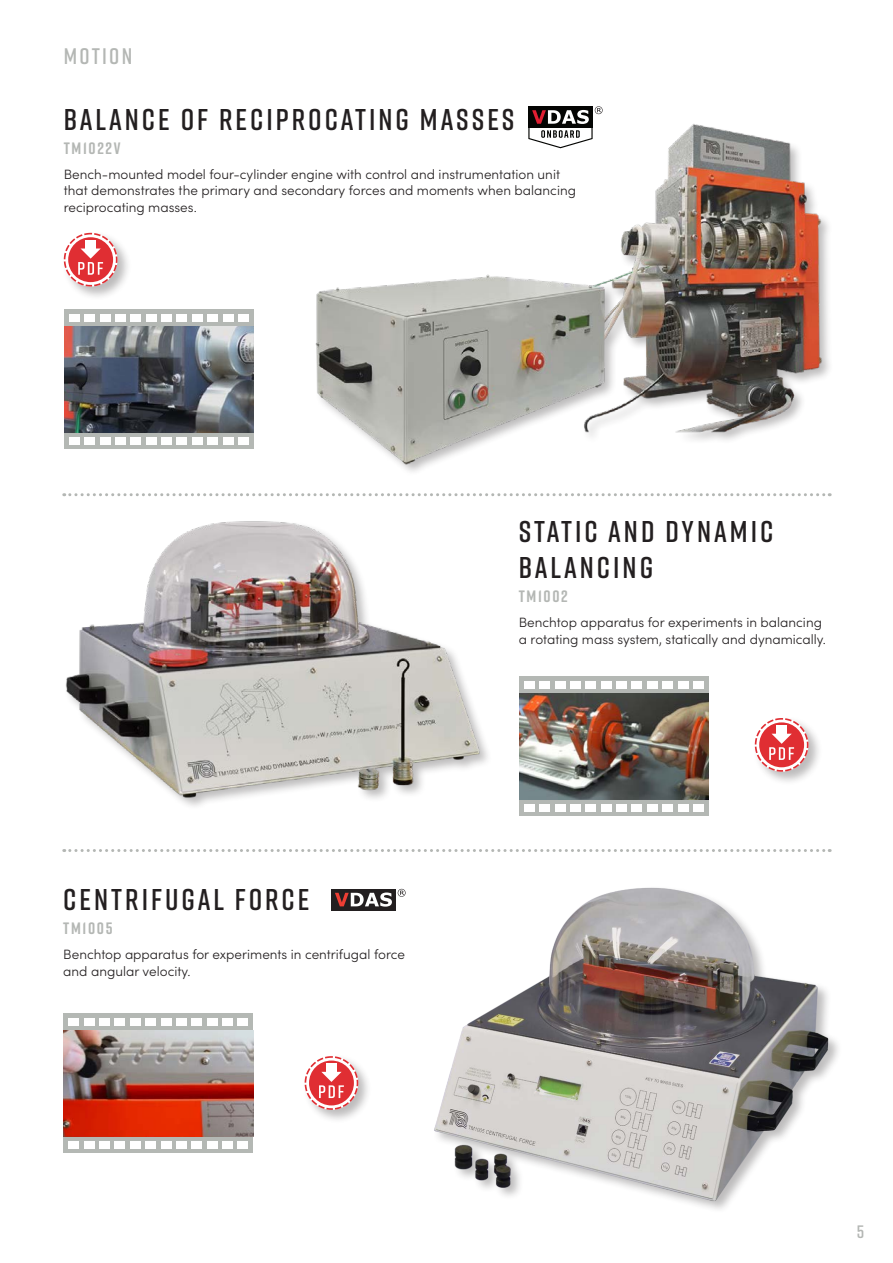
<style>
.page{position:relative;width:893px;height:1263px;background:#fff}
.page>*{position:absolute;margin:0;border:0;box-sizing:border-box;transform-origin:0 0}
.Product_name{font:600 30px/36px "Rift";letter-spacing:.1em;color:#231f20}
.Subject_area{font:600 22.5px "Rift";letter-spacing:.1em;color:#b4b7b4}
.t1{font:600 18px "Rift";color:#b4b7b4}
.Product_code{font:700 16.5px "Rift";letter-spacing:.1em;color:#b4b7b4}
.Body_text{font:300 13.5px/16.5px "Sofia Pro";color:#231f20}
</style>
<div class="page">
<img style="left:315px;top:124px;width:514px;height:345px">
<img style="left:65px;top:521px;width:416px;height:280px">
<div style="left:64px;top:309px;width:190px;height:140px;background:#b4b8b4"></div>
<div style="left:69px;top:314px;width:11px;height:8px;background:#fff"></div>
<div style="left:84px;top:314px;width:11px;height:8px;background:#fff"></div>
<div style="left:100px;top:314px;width:10px;height:8px;background:#fff"></div>
<div style="left:115px;top:314px;width:11px;height:8px;background:#fff"></div>
<div style="left:130px;top:314px;width:11px;height:8px;background:#fff"></div>
<div style="left:146px;top:314px;width:10px;height:8px;background:#fff"></div>
<div style="left:161px;top:314px;width:11px;height:8px;background:#fff"></div>
<div style="left:177px;top:314px;width:10px;height:8px;background:#fff"></div>
<div style="left:192px;top:314px;width:11px;height:8px;background:#fff"></div>
<div style="left:207px;top:314px;width:11px;height:8px;background:#fff"></div>
<div style="left:223px;top:314px;width:10px;height:8px;background:#fff"></div>
<div style="left:238px;top:314px;width:11px;height:8px;background:#fff"></div>
<div style="left:69px;top:437px;width:11px;height:8px;background:#fff"></div>
<div style="left:84px;top:437px;width:11px;height:8px;background:#fff"></div>
<div style="left:100px;top:437px;width:10px;height:8px;background:#fff"></div>
<div style="left:115px;top:437px;width:11px;height:8px;background:#fff"></div>
<div style="left:130px;top:437px;width:11px;height:8px;background:#fff"></div>
<div style="left:146px;top:437px;width:10px;height:8px;background:#fff"></div>
<div style="left:161px;top:437px;width:11px;height:8px;background:#fff"></div>
<div style="left:177px;top:437px;width:10px;height:8px;background:#fff"></div>
<div style="left:192px;top:437px;width:11px;height:8px;background:#fff"></div>
<div style="left:207px;top:437px;width:11px;height:8px;background:#fff"></div>
<div style="left:223px;top:437px;width:10px;height:8px;background:#fff"></div>
<div style="left:238px;top:437px;width:11px;height:8px;background:#fff"></div>
<img style="left:64px;top:327px;width:190px;height:105px">
<div style="left:519px;top:676px;width:190px;height:140px;background:#b4b8b4"></div>
<div style="left:524px;top:681px;width:11px;height:8px;background:#fff"></div>
<div style="left:539px;top:681px;width:11px;height:8px;background:#fff"></div>
<div style="left:555px;top:681px;width:10px;height:8px;background:#fff"></div>
<div style="left:570px;top:681px;width:11px;height:8px;background:#fff"></div>
<div style="left:585px;top:681px;width:11px;height:8px;background:#fff"></div>
<div style="left:601px;top:681px;width:10px;height:8px;background:#fff"></div>
<div style="left:616px;top:681px;width:11px;height:8px;background:#fff"></div>
<div style="left:632px;top:681px;width:10px;height:8px;background:#fff"></div>
<div style="left:647px;top:681px;width:11px;height:8px;background:#fff"></div>
<div style="left:662px;top:681px;width:11px;height:8px;background:#fff"></div>
<div style="left:678px;top:681px;width:10px;height:8px;background:#fff"></div>
<div style="left:693px;top:681px;width:11px;height:8px;background:#fff"></div>
<div style="left:524px;top:804px;width:11px;height:7px;background:#fff"></div>
<div style="left:539px;top:804px;width:11px;height:7px;background:#fff"></div>
<div style="left:555px;top:804px;width:10px;height:7px;background:#fff"></div>
<div style="left:570px;top:804px;width:11px;height:7px;background:#fff"></div>
<div style="left:585px;top:804px;width:11px;height:7px;background:#fff"></div>
<div style="left:601px;top:804px;width:10px;height:7px;background:#fff"></div>
<div style="left:616px;top:804px;width:11px;height:7px;background:#fff"></div>
<div style="left:632px;top:804px;width:10px;height:7px;background:#fff"></div>
<div style="left:647px;top:804px;width:11px;height:7px;background:#fff"></div>
<div style="left:662px;top:804px;width:11px;height:7px;background:#fff"></div>
<div style="left:678px;top:804px;width:10px;height:7px;background:#fff"></div>
<div style="left:693px;top:804px;width:11px;height:7px;background:#fff"></div>
<img style="left:519px;top:693px;width:190px;height:106px">
<div style="left:62px;top:231px;width:70px;height:69px;background:#231f20;opacity:.3"></div>
<svg style="left:64px;top:233px;width:54px;height:54px"></svg>
<div style="left:753px;top:716px;width:70px;height:69px;background:#231f20;opacity:.3"></div>
<svg style="left:755px;top:718px;width:53px;height:54px"></svg>
<svg style="left:528px;top:106px;width:75px;height:42px"></svg>
<svg style="left:64px;top:493px;width:766px;height:3px"></svg>
<svg style="left:64px;top:849px;width:766px;height:3px"></svg>
<img style="left:434px;top:887px;width:396px;height:316px">
<div style="left:64px;top:1013px;width:189px;height:140px;background:#b4b8b4"></div>
<div style="left:68px;top:1018px;width:11px;height:8px;background:#fff"></div>
<div style="left:84px;top:1018px;width:10px;height:8px;background:#fff"></div>
<div style="left:99px;top:1018px;width:11px;height:8px;background:#fff"></div>
<div style="left:115px;top:1018px;width:10px;height:8px;background:#fff"></div>
<div style="left:130px;top:1018px;width:11px;height:8px;background:#fff"></div>
<div style="left:145px;top:1018px;width:11px;height:8px;background:#fff"></div>
<div style="left:161px;top:1018px;width:10px;height:8px;background:#fff"></div>
<div style="left:176px;top:1018px;width:11px;height:8px;background:#fff"></div>
<div style="left:191px;top:1018px;width:11px;height:8px;background:#fff"></div>
<div style="left:207px;top:1018px;width:11px;height:8px;background:#fff"></div>
<div style="left:222px;top:1018px;width:11px;height:8px;background:#fff"></div>
<div style="left:238px;top:1018px;width:10px;height:8px;background:#fff"></div>
<div style="left:68px;top:1141px;width:11px;height:7px;background:#fff"></div>
<div style="left:84px;top:1141px;width:10px;height:7px;background:#fff"></div>
<div style="left:99px;top:1141px;width:11px;height:7px;background:#fff"></div>
<div style="left:115px;top:1141px;width:10px;height:7px;background:#fff"></div>
<div style="left:130px;top:1141px;width:11px;height:7px;background:#fff"></div>
<div style="left:145px;top:1141px;width:11px;height:7px;background:#fff"></div>
<div style="left:161px;top:1141px;width:10px;height:7px;background:#fff"></div>
<div style="left:176px;top:1141px;width:11px;height:7px;background:#fff"></div>
<div style="left:191px;top:1141px;width:11px;height:7px;background:#fff"></div>
<div style="left:207px;top:1141px;width:11px;height:7px;background:#fff"></div>
<div style="left:222px;top:1141px;width:11px;height:7px;background:#fff"></div>
<div style="left:238px;top:1141px;width:10px;height:7px;background:#fff"></div>
<img style="left:64px;top:1031px;width:189px;height:105px">
<div style="left:302px;top:1054px;width:71px;height:69px;background:#231f20;opacity:.3"></div>
<svg style="left:305px;top:1056px;width:53px;height:54px"></svg>
<div style="left:331px;top:889px;width:65px;height:21px;background:#231f20"></div>
<svg style="left:335px;top:892px;width:57px;height:15px"></svg>
<svg style="left:398px;top:889px;width:8px;height:8px"></svg>
<p class="Subject_area" style="left:64px;top:40px;width:70px">MOTION</p>
<p class="Product_name" style="left:64px;top:100px;width:452px">BALANCE OF RECIPROCATING MASSES</p>
<p class="Product_code" style="left:64px;top:136px;width:58px">TM1022V</p>
<p class="Body_text" style="left:64px;top:165px;width:514px">Bench-mounted model four-cylinder engine with control and instrumentation unit that demonstrates the primary and secondary forces and moments when balancing reciprocating masses.</p>
<p class="Product_name" style="left:63px;top:881px;width:248px">CENTRIFUGAL FORCE</p>
<p class="Product_code" style="left:63px;top:916px;width:51px">TM1005</p>
<p class="Body_text" style="left:63px;top:945px;width:343px">Benchtop apparatus for experiments in centrifugal force and angular velocity.</p>
<p class="Product_name" style="left:519px;top:513px;width:256px">STATIC AND DYNAMIC<br>BALANCING</p>
<p class="Product_code" style="left:519px;top:585px;width:50px">TM1002</p>
<p class="Body_text" style="left:519px;top:613px;width:309px">Benchtop apparatus for experiments in balancing a rotating mass system, statically and dynamically.</p>
<h3 class="t1" style="left:857px;top:1219px;width:9px">5</h3>
</div>
